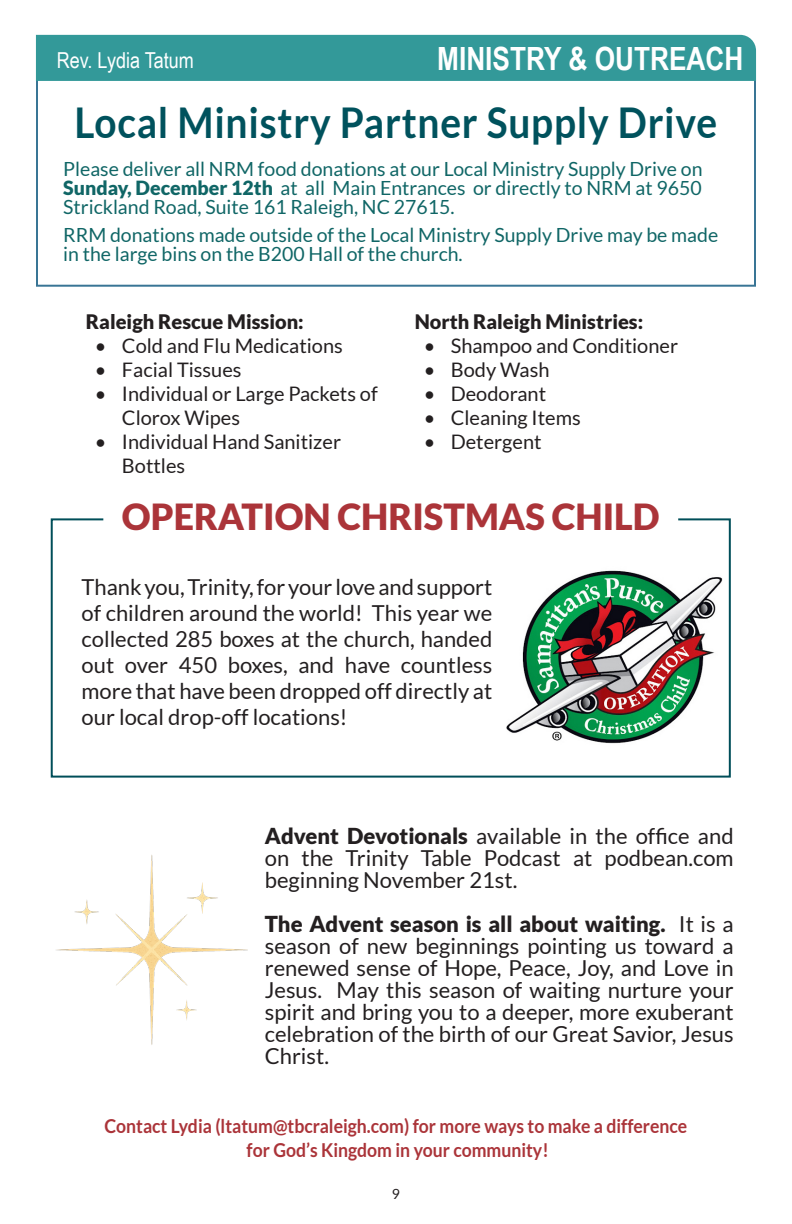
<style>
.page{position:relative;width:792px;height:1224px;background:#fff}
.page>*{position:absolute;margin:0;border:0;box-sizing:border-box;transform-origin:0 0}
.Lato_Column_Txt{font:700 42.4px "Lato";letter-spacing:.02em;color:#00525d;scale:.92 1}
.t1{font:900 36px "Lato";color:#ab3439}
.t2{font:700 32px "Arial Narrow";color:#fff}
.t3{font:22px/22px "Lato";color:#231f20;text-align:justify}
.t4{font:22px "Arial Narrow";color:#fff}
.t5{font:20px/24px "Lato";color:#231f20}
.t6{font:900 20px "Lato";color:#231f20}
.t7{font:19.6px/19px "Lato";color:#106666;text-align:justify}
.Lato_Column_Txt-2{font:700 19.2px "Lato";color:#ab3439;scale:.92 1}
.t8{font:14px "Lato";color:#231f20}
.s1{font-weight:900}
</style>
<div class="page">
<div style="left:51px;top:518px;width:680px;height:260px;background:#fff;border:2px solid #004e59"></div>
<div style="left:103px;top:475px;width:575px;height:84px;background:#fff"></div>
<div style="left:36px;top:62px;width:720px;height:225px;border:2px solid #397595"></div>
<img style="left:507px;top:570px;width:216px;height:174px">
<img style="left:56px;top:841px;width:192px;height:204px">
<div style="left:36px;top:35px;width:720px;height:46px;background:#399"></div>
<p class="t4" style="left:57px;top:44px;width:139px">Rev. Lydia Tatum</p>
<p class="t2" style="left:437px;top:35px;width:308px">MINISTRY &amp; OUTREACH</p>
<p class="t4" style="left:597px;top:44px;width:139px">Rev. Lydia Tatum</p>
<p class="Lato_Column_Txt" style="left:74px;top:99px;width:700px">Local Ministry Partner Supply Drive</p>
<p class="t7" style="left:63px;top:160px;width:641px">Please deliver all NRM food donations at our Local Ministry Supply Drive on <span class="s1">Sunday, December 12th</span> at all Main Entrances or directly to NRM at 9650<br>Strickland Road, Suite 161 Raleigh, NC 27615.</p>
<p class="t7" style="left:63px;top:226px;width:657px">RRM donations made outside of the Local Ministry Supply Drive may be made in the large bins on the B200 Hall of the church.</p>
<p class="t6" style="left:86px;top:310px;width:219px">Raleigh Rescue Mission:</p>
<p class="t5" style="left:95px;top:333px;width:249px">• Cold and Flu Medications</p>
<p class="t5" style="left:95px;top:357px;width:148px">• Facial Tissues</p>
<p class="t5" style="left:122px;top:381px;width:257px;text-indent:-27px">• Individual or Large Packets of<br>Clorox Wipes</p>
<p class="t5" style="left:122px;top:429px;width:221px;text-indent:-27px">• Individual Hand Sanitizer<br>Bottles</p>
<p class="t6" style="left:415px;top:310px;width:230px">North Raleigh Ministries:</p>
<p class="t5" style="left:424px;top:333px;width:256px">• Shampoo and Conditioner</p>
<p class="t5" style="left:424px;top:357px;width:127px">• Body Wash</p>
<p class="t5" style="left:424px;top:381px;width:124px">• Deodorant</p>
<p class="t5" style="left:424px;top:405px;width:159px">• Cleaning Items</p>
<p class="t5" style="left:424px;top:429px;width:119px">• Detergent</p>
<p class="t1" style="left:122px;top:496px;width:539px">OPERATION CHRISTMAS CHILD</p>
<p class="t3" style="left:82px;top:574px;width:412px;line-height:26px">Thank you, Trinity, for your love and support of children around the world! This year we collected 285 boxes at the church, handed out over 450 boxes, and have countless more that have been dropped off directly at our local drop-off locations!</p>
<p class="t3" style="left:265px;top:825px;width:470px"><span class="s1">Advent Devotionals</span> available in the office and on the Trinity Table Podcast at podbean.com beginning November 21st.</p>
<p class="t3" style="left:265px;top:913px;width:470px"><span class="s1">The Advent season is all about waiting.</span> It is a season of new beginnings pointing us toward a renewed sense of Hope, Peace, Joy, and Love in Jesus. May this season of waiting nurture your spirit and bring you to a deeper, more exuberant celebration of the birth of our Great Savior, Jesus Christ.</p>
<p class="Lato_Column_Txt-2" style="left:104px;top:1115px;width:635px">Contact Lydia (ltatum@tbcraleigh.com) for more ways to make a difference</p>
<p class="Lato_Column_Txt-2" style="left:247px;top:1139px;width:330px">for God’s Kingdom in your community!</p>
<p class="t8" style="left:392px;top:1186px;width:10px">9</p>
</div>
